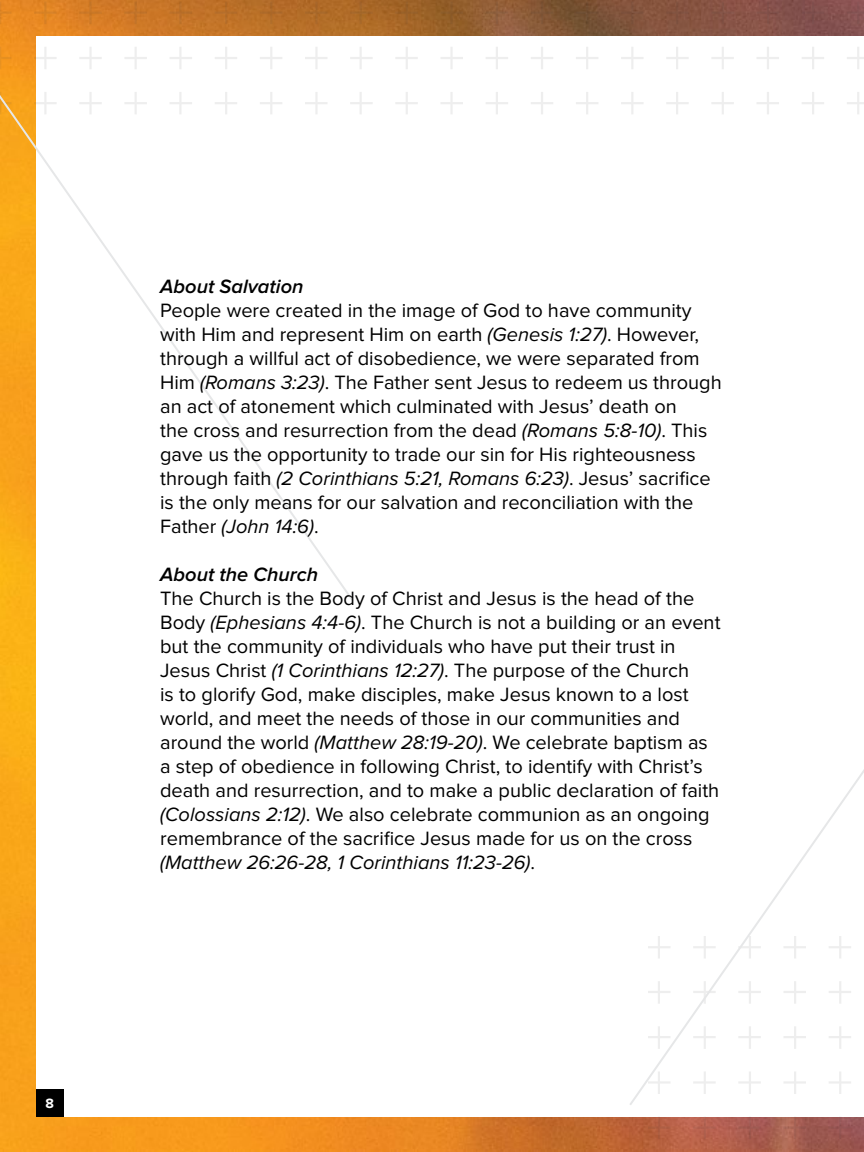
<style>
.page{position:relative;width:864px;height:1152px;background:#fff}
.page>*{position:absolute;margin:0;border:0;box-sizing:border-box;transform-origin:0 0}
.t1{font:20px/24px "Proxima Nova";color:#000}
.t2{font:italic 600 20px "Proxima Nova";color:#000}
.t3{font:700 14px "Proxima Nova";color:#fff}
.s1{font-style:italic}
</style>
<div class="page">
<img style="left:0;top:0;width:864px;height:1152px">
<div style="left:36px;top:36px;width:828px;height:1081px;background:#fff"></div>
<hr style="left:704px;top:1117px;width:2px;height:22px;background:#414042">
<hr style="left:829px;top:1126px;width:22px;height:3px;background:#414042">
<hr style="left:783px;top:1126px;width:23px;height:3px;background:#414042">
<hr style="left:738px;top:1126px;width:23px;height:3px;background:#414042">
<hr style="left:693px;top:1126px;width:23px;height:3px;background:#414042">
<hr style="left:648px;top:1126px;width:23px;height:3px;background:#414042">
<hr style="left:658px;top:1117px;width:2px;height:22px;background:#414042">
<hr style="left:794px;top:1117px;width:2px;height:22px;background:#414042">
<hr style="left:749px;top:1117px;width:2px;height:22px;background:#414042">
<hr style="left:839px;top:1117px;width:2px;height:22px;background:#414042">
<svg style="left:847px;top:12px;width:17px;height:2px"></svg>
<hr style="left:802px;top:12px;width:22px;height:2px;background:#414042">
<hr style="left:756px;top:12px;width:23px;height:2px;background:#414042">
<hr style="left:711px;top:12px;width:23px;height:2px;background:#414042">
<hr style="left:666px;top:12px;width:23px;height:2px;background:#414042">
<hr style="left:621px;top:12px;width:23px;height:2px;background:#414042">
<hr style="left:576px;top:12px;width:22px;height:2px;background:#414042">
<hr style="left:531px;top:12px;width:22px;height:2px;background:#414042">
<hr style="left:486px;top:12px;width:22px;height:2px;background:#414042">
<hr style="left:440px;top:12px;width:23px;height:2px;background:#414042">
<hr style="left:395px;top:12px;width:23px;height:2px;background:#414042">
<hr style="left:350px;top:12px;width:23px;height:2px;background:#414042">
<svg style="left:847px;top:57px;width:17px;height:2px"></svg>
<hr style="left:802px;top:57px;width:22px;height:2px;background:#414042">
<hr style="left:756px;top:57px;width:23px;height:2px;background:#414042">
<hr style="left:711px;top:57px;width:23px;height:2px;background:#414042">
<hr style="left:666px;top:57px;width:23px;height:2px;background:#414042">
<hr style="left:621px;top:57px;width:23px;height:2px;background:#414042">
<hr style="left:576px;top:57px;width:22px;height:2px;background:#414042">
<hr style="left:531px;top:57px;width:22px;height:2px;background:#414042">
<hr style="left:486px;top:57px;width:22px;height:2px;background:#414042">
<hr style="left:440px;top:57px;width:23px;height:2px;background:#414042">
<hr style="left:395px;top:57px;width:23px;height:2px;background:#414042">
<hr style="left:350px;top:57px;width:23px;height:2px;background:#414042">
<svg style="left:847px;top:102px;width:17px;height:2px"></svg>
<hr style="left:802px;top:102px;width:22px;height:2px;background:#414042">
<hr style="left:756px;top:102px;width:23px;height:2px;background:#414042">
<hr style="left:711px;top:102px;width:23px;height:2px;background:#414042">
<hr style="left:666px;top:102px;width:23px;height:2px;background:#414042">
<hr style="left:621px;top:102px;width:23px;height:2px;background:#414042">
<hr style="left:576px;top:102px;width:22px;height:2px;background:#414042">
<hr style="left:531px;top:102px;width:22px;height:2px;background:#414042">
<hr style="left:486px;top:102px;width:22px;height:2px;background:#414042">
<hr style="left:440px;top:102px;width:23px;height:2px;background:#414042">
<hr style="left:395px;top:102px;width:23px;height:2px;background:#414042">
<hr style="left:350px;top:102px;width:23px;height:2px;background:#414042">
<hr style="left:360px;top:92px;width:2px;height:22px;background:#414042">
<hr style="left:360px;top:47px;width:2px;height:22px;background:#414042">
<hr style="left:360px;top:2px;width:2px;height:22px;background:#414042">
<hr style="left:450px;top:92px;width:3px;height:22px;background:#414042">
<hr style="left:450px;top:47px;width:3px;height:22px;background:#414042">
<hr style="left:450px;top:2px;width:3px;height:22px;background:#414042">
<hr style="left:406px;top:92px;width:2px;height:22px;background:#414042">
<hr style="left:406px;top:47px;width:2px;height:22px;background:#414042">
<hr style="left:406px;top:2px;width:2px;height:22px;background:#414042">
<hr style="left:496px;top:92px;width:2px;height:22px;background:#414042">
<hr style="left:496px;top:47px;width:2px;height:22px;background:#414042">
<hr style="left:496px;top:2px;width:2px;height:22px;background:#414042">
<hr style="left:586px;top:92px;width:2px;height:22px;background:#414042">
<hr style="left:586px;top:47px;width:2px;height:22px;background:#414042">
<hr style="left:586px;top:2px;width:2px;height:22px;background:#414042">
<hr style="left:541px;top:92px;width:2px;height:22px;background:#414042">
<hr style="left:541px;top:47px;width:2px;height:22px;background:#414042">
<hr style="left:541px;top:2px;width:2px;height:22px;background:#414042">
<hr style="left:676px;top:92px;width:2px;height:22px;background:#414042">
<hr style="left:676px;top:47px;width:2px;height:22px;background:#414042">
<hr style="left:676px;top:2px;width:2px;height:22px;background:#414042">
<hr style="left:631px;top:92px;width:2px;height:22px;background:#414042">
<hr style="left:631px;top:47px;width:2px;height:22px;background:#414042">
<hr style="left:631px;top:2px;width:2px;height:22px;background:#414042">
<hr style="left:767px;top:92px;width:2px;height:22px;background:#414042">
<hr style="left:767px;top:47px;width:2px;height:22px;background:#414042">
<hr style="left:767px;top:2px;width:2px;height:22px;background:#414042">
<hr style="left:722px;top:92px;width:2px;height:22px;background:#414042">
<hr style="left:722px;top:47px;width:2px;height:22px;background:#414042">
<hr style="left:722px;top:2px;width:2px;height:22px;background:#414042">
<hr style="left:857px;top:92px;width:2px;height:22px;background:#414042">
<hr style="left:857px;top:47px;width:2px;height:22px;background:#414042">
<hr style="left:857px;top:2px;width:2px;height:22px;background:#414042">
<hr style="left:812px;top:92px;width:2px;height:22px;background:#414042">
<hr style="left:812px;top:47px;width:2px;height:22px;background:#414042">
<hr style="left:812px;top:2px;width:2px;height:22px;background:#414042">
<svg style="left:0;top:0;width:355px;height:603px"></svg>
<svg style="left:630px;top:769px;width:234px;height:336px"></svg>
<div style="left:36px;top:1089px;width:27px;height:28px;background:#000"></div>
<p class="t3" style="left:45px;top:1095px;width:10px">8</p>
<p class="t2" style="left:160px;top:275px;width:145px">About Salvation</p>
<p class="t1" style="left:160px;top:298px;width:563px">People were created in the image of God to have community with Him and represent Him on earth <span class="s1">(Genesis 1:27)</span>. However, through a willful act of disobedience, we were separated from Him <span class="s1">(Romans 3:23)</span>. The Father sent Jesus to redeem us through an act of atonement which culminated with Jesus’ death on<br>the cross and resurrection from the dead <span class="s1">(Romans 5:8-10)</span>. This gave us the opportunity to trade our sin for His righteousness through faith <span class="s1">(2 Corinthians 5:21, Romans 6:23)</span>. Jesus’ sacrifice is the only means for our salvation and reconciliation with the Father <span class="s1">(John 14:6)</span>.</p>
<p class="t2" style="left:160px;top:563px;width:160px">About the Church</p>
<p class="t1" style="left:160px;top:586px;width:562px">The Church is the Body of Christ and Jesus is the head of the Body <span class="s1">(Ephesians 4:4-6)</span>. The Church is not a building or an event but the community of individuals who have put their trust in Jesus Christ <span class="s1">(1 Corinthians 12:27)</span>. The purpose of the Church<br>is to glorify God, make disciples, make Jesus known to a lost world, and meet the needs of those in our communities and around the world <span class="s1">(Matthew 28:19-20)</span>. We celebrate baptism as a step of obedience in following Christ, to identify with Christ’s death and resurrection, and to make a public declaration of faith <span class="s1">(Colossians 2:12)</span>. We also celebrate communion as an ongoing remembrance of the sacrifice Jesus made for us on the cross <span class="s1">(Matthew 26:26-28, 1 Corinthians 11:23-26)</span>.</p>
</div>
